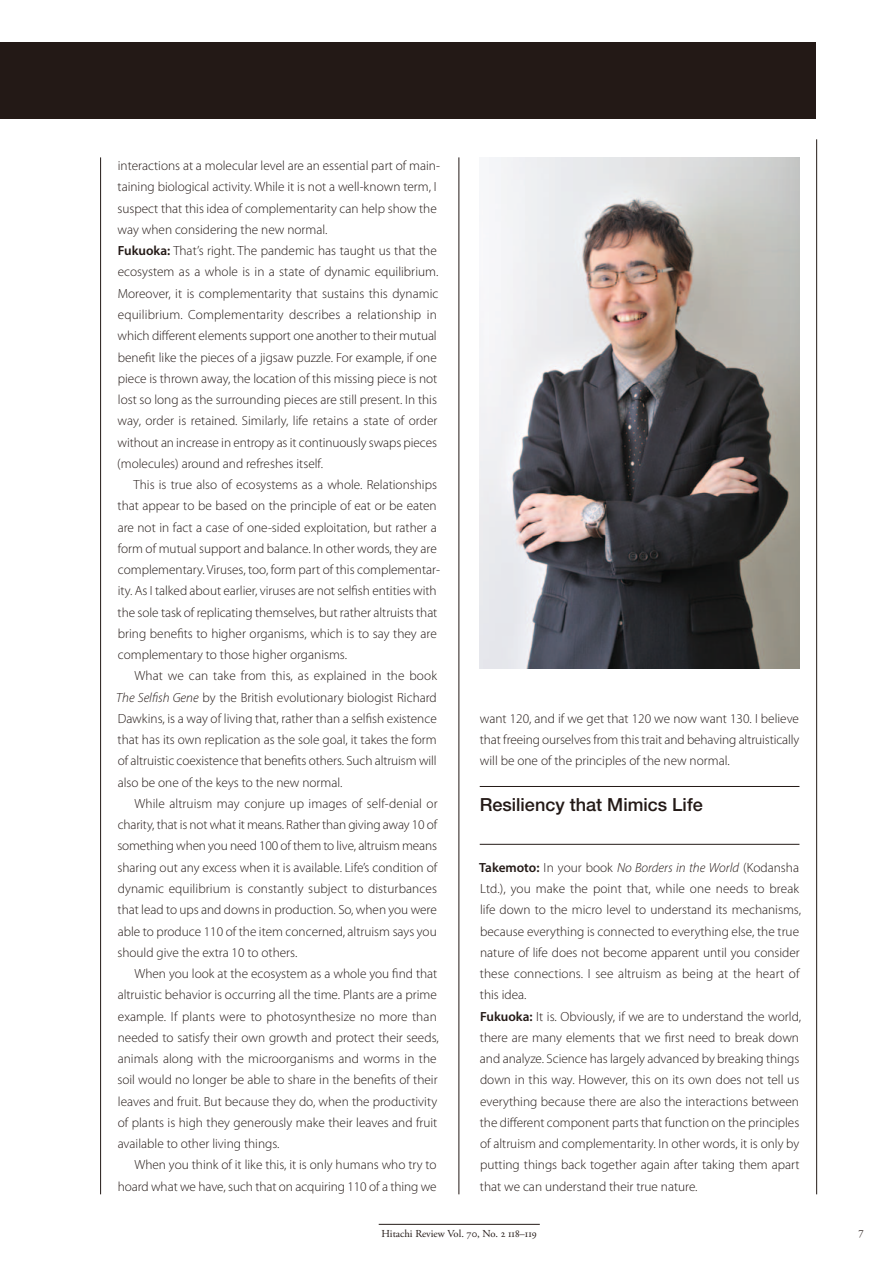
<style>
.page{position:relative;width:893px;height:1263px;background:#fff}
.page>*{position:absolute;margin:0;border:0;box-sizing:border-box;transform-origin:0 0}
.t1{font:500 18px "Helvetica Neue LT Std";color:#231916}
.t2{font:300 13.35px/21.3px "Myriad Pro";color:#231916}
.t3{font:10.65px "Adobe Garamond Pro";color:#231916}
.s1{font-weight:600}
.s2{font-style:italic}
.s3{color:#fff}
</style>
<div class="page">
<hr style="left:379px;top:1224px;width:161px;height:1px;background:#231916">
<hr style="left:816px;top:139px;width:1px;height:1055px;background:#231916">
<div style="left:0;top:43px;width:815px;height:76px;background:#231916"></div>
<hr style="left:459px;top:157px;width:1px;height:1037px;background:#231916">
<hr style="left:100px;top:157px;width:1px;height:1037px;background:#231916">
<hr style="left:480px;top:786px;width:319px;height:1px;background:#231916">
<hr style="left:480px;top:844px;width:319px;height:1px;background:#231916">
<img style="left:480px;top:157px;width:319px;height:511px">
<p class="t2" style="left:117px;top:156px;width:324px">interactions at a molecular level are an essential part of main&shy;taining biological activity. While it is not a well-known term, I suspect that this idea of complementarity can help show the way when considering the new normal.<br><span class="s1">Fukuoka:</span> That’s right. The pandemic has taught us that the ecosystem as a whole is in a state of dynamic equilibrium.<br>Moreover, it is complementarity that sustains this dynamic equilibrium. Complementarity describes a relationship in which different elements support one another to their mutual benefit like the pieces of a jigsaw puzzle. For example, if one piece is thrown away, the location of this missing piece is not lost so long as the surrounding pieces are still present. In this way, order is retained. Similarly, life retains a state of order without an increase in entropy as it continuously swaps pieces (molecules) around and refreshes itself.</p>
<p class="t2" style="left:118px;top:475px;width:324px;text-indent:16px">This is true also of ecosystems as a whole. Relationships that appear to be based on the principle of eat or be eaten are not in fact a case of one-sided exploitation, but rather a form of mutual support and balance. In other words, they are complementary. Viruses, too, form part of this complementar&shy;ity. As I talked about earlier, viruses are not selfish entities with the sole task of replicating themselves, but rather altruists that bring benefits to higher organisms, which is to say they are complementary to those higher organisms.</p>
<p class="t2" style="left:116px;top:666px;width:322px;text-align:justify;text-indent:18px">What we can take from this, as explained in the book <span class="s2">The Selfish Gene</span> by the British evolutionary biologist Richard Dawkins, is a way of living that, rather than a selfish existence that has its own replication as the sole goal, it takes the form of altruistic coexistence that benefits others. Such altruism will also be one of the keys to the new normal.</p>
<p class="t2" style="left:117px;top:794px;width:322px;text-align:justify;text-indent:17px">While altruism may conjure up images of self-denial or charity, that is not what it means. Rather than giving away 10 of something when you need 100 of them to live, altruism means sharing out any excess when it is available. Life’s condition of dynamic equilibrium is constantly subject to disturbances that lead to ups and downs in production. So, when you were able to produce 110 of the item concerned, altruism says you should give the extra 10 to others.</p>
<p class="t2" style="left:117px;top:964px;width:323px;text-indent:17px">When you look at the ecosystem as a whole you find that altruistic behavior is occurring all the time. Plants are a prime example. If plants were to photosynthesize no more than needed to satisfy their own growth and protect their seeds, animals along with the microorganisms and worms in the soil would no longer be able to share in the benefits of their leaves and fruit. But because they do, when the productivity of plants is high they generously make their leaves and fruit available to other living things.</p>
<p class="t2" style="left:118px;top:1155px;width:320px;text-align:right">When you think of it like this, it is only humans who try to hoard what we have, such that on acquiring 110 of a thing we</p>
<p class="t2" style="left:480px;top:709px;width:321px;text-align:justify">want 120, and if we get that 120 we now want 130. I believe that freeing ourselves from this trait and behaving altruistically will be one of the principles of the new normal.</p>
<h1 class="t1" style="left:480px;top:798px;width:224px">Resiliency that Mimics Life</h1>
<p class="t2" style="left:479px;top:858px;width:323px"><span class="s1">Takemoto:</span> In your book <span class="s2">No Borders in the World</span> (Kodansha Ltd.), you make the point that, while one needs to break life down to the micro level to understand its mechanisms, because everything is connected to everything else, the true nature of life does not become apparent until you consider these connections. I see altruism as being at the heart of this idea.<br><span class="s1">Fukuoka:</span> It is. Obviously, if we are to understand the world, there are many elements that we first need to break down and analyze. Science has largely advanced by breaking things down in this way. However, this on its own does not tell us everything because there are also the interactions between the different component parts that function on the principles of altruism and complementarity. In other words, it is only by putting things back together again after taking them apart that we can understand their true nature.</p>
<p class="t3" style="left:382px;top:1228px;width:157px">Hitachi Review Vol. 70, No. 2 118–119</p>
<p class="t3" style="left:858px;top:1228px;width:9px">7<span class="s3">.</span></p>
</div>
